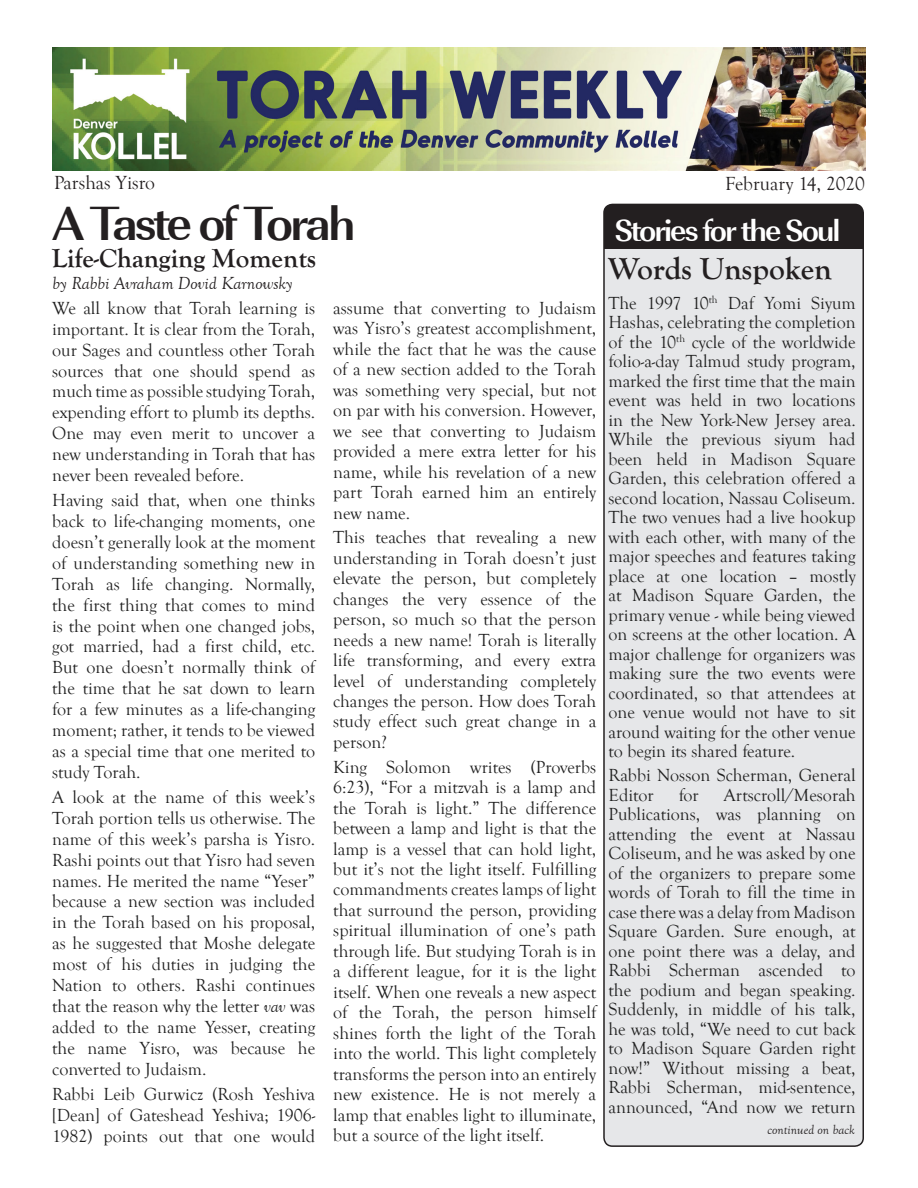
<style>
.page{position:relative;width:918px;height:1188px;background:#fff}
.page>*{position:absolute;margin:0;border:0;box-sizing:border-box;transform-origin:0 0}
.t1{font:700 49.5px "URW Imperial T";letter-spacing:-.06em;color:#231f20}
.t2{font:700 31.5px "URW Imperial T";letter-spacing:-.06em;color:#fff}
.t3{font:700 31.5px "Goudy Old Style T";color:#231f20}
.t4{font:700 27px "Goudy Old Style T";color:#231f20}
.t5{font:19.5px "Goudy Old Style T";color:#231f20}
.t6{font:18px/19.5px "Goudy Old Style T";color:#212121;text-align:justify}
.t7{font:italic 18px "Goudy Old Style T";color:#231f20}
.t8{font:italic 13.5px "Goudy Old Style T";color:#231f20}
.s1{font-style:italic}
</style>
<div class="page">
<div style="left:604px;top:204px;width:259px;height:942px;background:#e6e7e9;border-radius:9px"></div>
<div style="left:604px;top:204px;width:259px;height:45px;background:#231f20"></div>
<div style="left:603px;top:204px;width:261px;height:943px;border:2px solid #231f20;border-radius:9px"></div>
<img style="left:52px;top:48px;width:813px;height:123px">
<p class="t5" style="left:54px;top:172px;width:103px">Parshas Yisro</p>
<p class="t5" style="left:725px;top:173px;width:141px">February 14, 2020</p>
<p class="t1" style="left:53px;top:194px;width:304px">A Taste of Torah</p>
<p class="t2" style="left:615px;top:212px;width:227px">Stories for the Soul</p>
<p class="t4" style="left:52px;top:243px;width:266px">Life-Changing Moments</p>
<p class="t7" style="left:53px;top:273px;width:242px">by Rabbi Avraham Dovid Karnowsky</p>
<p class="t6" style="left:52px;top:298px;width:265px;line-height:20.9px">We all know that Torah learning is important. It is clear from the Torah, our Sages and countless other Torah sources that one should spend as much time as possible studying Torah, expending effort to plumb its depths.<br>One may even merit to uncover a new understanding in Torah that has never been revealed before.</p>
<p class="t6" style="left:52px;top:490px;width:265px;line-height:20.9px">Having said that, when one thinks back to life-changing moments, one doesn’t generally look at the moment of understanding something new in Torah as life changing. Normally, the first thing that comes to mind is the point when one changed jobs, got married, had a first child, etc.<br>But one doesn’t normally think of the time that he sat down to learn for a few minutes as a life-changing moment; rather, it tends to be viewed as a special time that one merited to study Torah.</p>
<p class="t6" style="left:52px;top:787px;width:265px;line-height:20.9px">A look at the name of this week’s Torah portion tells us otherwise. The name of this week’s parsha is Yisro.<br>Rashi points out that Yisro had seven names. He merited the name “Yeser” because a new section was included in the Torah based on his proposal, as he suggested that Moshe delegate most of his duties in judging the Nation to others. Rashi continues that the reason why the letter <span class="s1">vav</span> was added to the name Yesser, creating the name Yisro, was because he converted to Judaism.</p>
<p class="t6" style="left:52px;top:1084px;width:265px;line-height:20.9px">Rabbi Leib Gurwicz (Rosh Yeshiva [Dean] of Gateshead Yeshiva; 1906- 1982) points out that one would</p>
<p class="t6" style="left:333px;top:298px;width:265px;line-height:20.4px">assume that converting to Judaism was Yisro’s greatest accomplishment, while the fact that he was the cause of a new section added to the Torah was something very special, but not on par with his conversion. However, we see that converting to Judaism provided a mere extra letter for his name, while his revelation of a new part Torah earned him an entirely new name.</p>
<p class="t6" style="left:333px;top:528px;width:265px;line-height:20.4px">This teaches that revealing a new understanding in Torah doesn’t just elevate the person, but completely changes the very essence of the person, so much so that the person needs a new name! Torah is literally life transforming, and every extra level of understanding completely changes the person. How does Torah study effect such great change in a person?</p>
<p class="t6" style="left:333px;top:757px;width:265px;line-height:20.4px">King Solomon writes (Proverbs 6:23), “For a mitzvah is a lamp and the Torah is light.” The difference between a lamp and light is that the lamp is a vessel that can hold light, but it’s not the light itself. Fulfilling commandments creates lamps of light that surround the person, providing spiritual illumination of one’s path through life. But studying Torah is in a different league, for it is the light itself. When one reveals a new aspect of the Torah, the person himself shines forth the light of the Torah into the world. This light completely transforms the person into an entirely new existence. He is not merely a lamp that enables light to illuminate, but a source of the light itself.</p>
<p class="t3" style="left:609px;top:251px;width:225px">Words Unspoken</p>
<p class="t6" style="left:609px;top:294px;width:249px">The 1997 10<sup>th</sup> Daf Yomi Siyum Hashas, celebrating the completion of the 10<sup>th</sup> cycle of the worldwide folio-a-day Talmud study program, marked the first time that the main event was held in two locations in the New York-New Jersey area.<br>While the previous siyum had been held in Madison Square Garden, this celebration offered a second location, Nassau Coliseum.<br>The two venues had a live hookup with each other, with many of the major speeches and features taking place at one location – mostly at Madison Square Garden, the primary venue - while being viewed on screens at the other location. A major challenge for organizers was making sure the two events were coordinated, so that attendees at one venue would not have to sit around waiting for the other venue to begin its shared feature.</p>
<p class="t6" style="left:609px;top:766px;width:249px">Rabbi Nosson Scherman, General<br>Editor</p>
<p class="t6" style="left:609px;top:785px;width:249px;text-indent:115px">Artscroll/Mesorah Publications, was planning on attending the event at Nassau Coliseum, and he was asked by one of the organizers to prepare some words of Torah to fill the time in case there was a delay from Madison Square Garden. Sure enough, at one point there was a delay, and Rabbi Scherman ascended to the podium and began speaking.<br>Suddenly, in middle of his talk, he was told, “We need to cut back to Madison Square Garden right now!” Without missing a beat, Rabbi Scherman, mid-sentence, announced, “And now we return</p>
<p class="t6" style="left:679px;top:785px;width:22px">for</p>
<p class="t8" style="left:767px;top:1122px;width:89px">continued on back</p>
</div>
